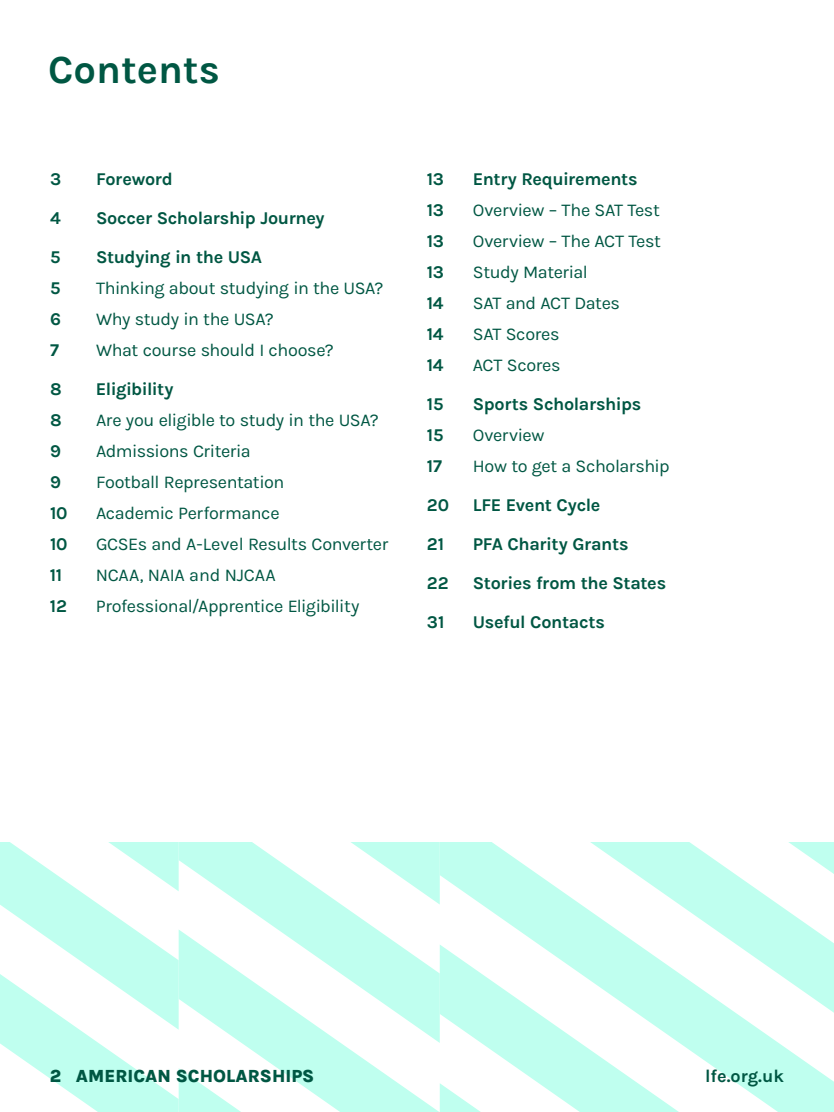
<style>
.page{position:relative;width:834px;height:1112px;background:#fff}
.page>*{position:absolute;margin:0;border:0;box-sizing:border-box;transform-origin:0 0}
.t1{font:700 40px "Karla";color:#005743}
.t2{font:18px "Karla";letter-spacing:-.02em;color:#005743}
.t3{font:700 18px "Karla";letter-spacing:-.02em;color:#005743}
.t4{font:800 18px "Karla";color:#005743}
</style>
<div class="page">
<svg style="left:481px;top:842px;width:353px;height:270px"></svg>
<svg style="left:590px;top:842px;width:244px;height:171px"></svg>
<svg style="left:788px;top:842px;width:46px;height:32px"></svg>
<svg style="left:0;top:842px;width:481px;height:270px"></svg>
<h1 class="t1" style="left:48px;top:43px;width:173px">Contents</h1>
<p class="t3" style="left:50px;top:167px;width:13px">3</p>
<p class="t3" style="left:96px;top:167px;width:78px">Foreword</p>
<p class="t3" style="left:50px;top:206px;width:12px">4</p>
<p class="t3" style="left:96px;top:206px;width:230px">Soccer Scholarship Journey</p>
<p class="t3" style="left:50px;top:245px;width:12px">5</p>
<p class="t3" style="left:96px;top:245px;width:167px">Studying in the USA</p>
<p class="t3" style="left:50px;top:276px;width:12px">5</p>
<p class="t2" style="left:96px;top:276px;width:289px">Thinking about studying in the USA?</p>
<p class="t3" style="left:50px;top:307px;width:12px">6</p>
<p class="t2" style="left:96px;top:307px;width:179px">Why study in the USA?</p>
<p class="t3" style="left:50px;top:338px;width:10px">7</p>
<p class="t2" style="left:96px;top:338px;width:239px">What course should I choose?</p>
<p class="t3" style="left:50px;top:377px;width:13px">8</p>
<p class="t3" style="left:96px;top:377px;width:79px">Eligibility</p>
<p class="t3" style="left:50px;top:408px;width:13px">8</p>
<p class="t2" style="left:96px;top:408px;width:284px">Are you eligible to study in the USA?</p>
<p class="t3" style="left:50px;top:439px;width:12px">9</p>
<p class="t2" style="left:96px;top:439px;width:156px">Admissions Criteria</p>
<p class="t3" style="left:50px;top:470px;width:12px">9</p>
<p class="t2" style="left:96px;top:470px;width:190px">Football Representation</p>
<p class="t3" style="left:50px;top:501px;width:19px">10</p>
<p class="t2" style="left:96px;top:501px;width:185px">Academic Performance</p>
<p class="t3" style="left:50px;top:532px;width:19px">10</p>
<p class="t2" style="left:96px;top:532px;width:294px">GCSEs and A-Level Results Converter</p>
<p class="t3" style="left:50px;top:563px;width:14px">11</p>
<p class="t2" style="left:96px;top:563px;width:181px">NCAA, NAIA and NJCAA</p>
<p class="t3" style="left:50px;top:594px;width:18px">12</p>
<p class="t2" style="left:96px;top:594px;width:265px">Professional/Apprentice Eligibility</p>
<p class="t3" style="left:427px;top:167px;width:19px">13</p>
<p class="t3" style="left:473px;top:167px;width:166px">Entry Requirements</p>
<p class="t3" style="left:427px;top:198px;width:19px">13</p>
<p class="t2" style="left:473px;top:198px;width:188px">Overview – The SAT Test</p>
<p class="t3" style="left:427px;top:229px;width:19px">13</p>
<p class="t2" style="left:473px;top:229px;width:190px">Overview – The ACT Test</p>
<p class="t3" style="left:427px;top:260px;width:19px">13</p>
<p class="t2" style="left:473px;top:260px;width:117px">Study Material</p>
<p class="t3" style="left:427px;top:291px;width:18px">14</p>
<p class="t2" style="left:473px;top:291px;width:149px">SAT and ACT Dates</p>
<p class="t3" style="left:427px;top:322px;width:18px">14</p>
<p class="t2" style="left:473px;top:322px;width:88px">SAT Scores</p>
<p class="t3" style="left:427px;top:353px;width:18px">14</p>
<p class="t2" style="left:473px;top:353px;width:89px">ACT Scores</p>
<p class="t3" style="left:427px;top:392px;width:18px">15</p>
<p class="t3" style="left:473px;top:392px;width:170px">Sports Scholarships</p>
<p class="t3" style="left:427px;top:423px;width:18px">15</p>
<p class="t2" style="left:473px;top:423px;width:73px">Overview</p>
<p class="t3" style="left:427px;top:454px;width:17px">17</p>
<p class="t2" style="left:473px;top:454px;width:198px">How to get a Scholarship</p>
<p class="t3" style="left:427px;top:493px;width:24px">20</p>
<p class="t3" style="left:473px;top:493px;width:129px">LFE Event Cycle</p>
<p class="t3" style="left:427px;top:532px;width:19px">21</p>
<p class="t3" style="left:473px;top:532px;width:157px">PFA Charity Grants</p>
<p class="t3" style="left:427px;top:571px;width:23px">22</p>
<p class="t3" style="left:473px;top:571px;width:195px">Stories from the States</p>
<p class="t3" style="left:427px;top:610px;width:19px">31</p>
<p class="t3" style="left:473px;top:610px;width:133px">Useful Contacts</p>
<p class="t4" style="left:50px;top:1063px;width:266px">2 AMERICAN SCHOLARSHIPS</p>
<p class="t3" style="left:705px;top:1064px;width:80px">lfe.org.uk</p>
</div>
